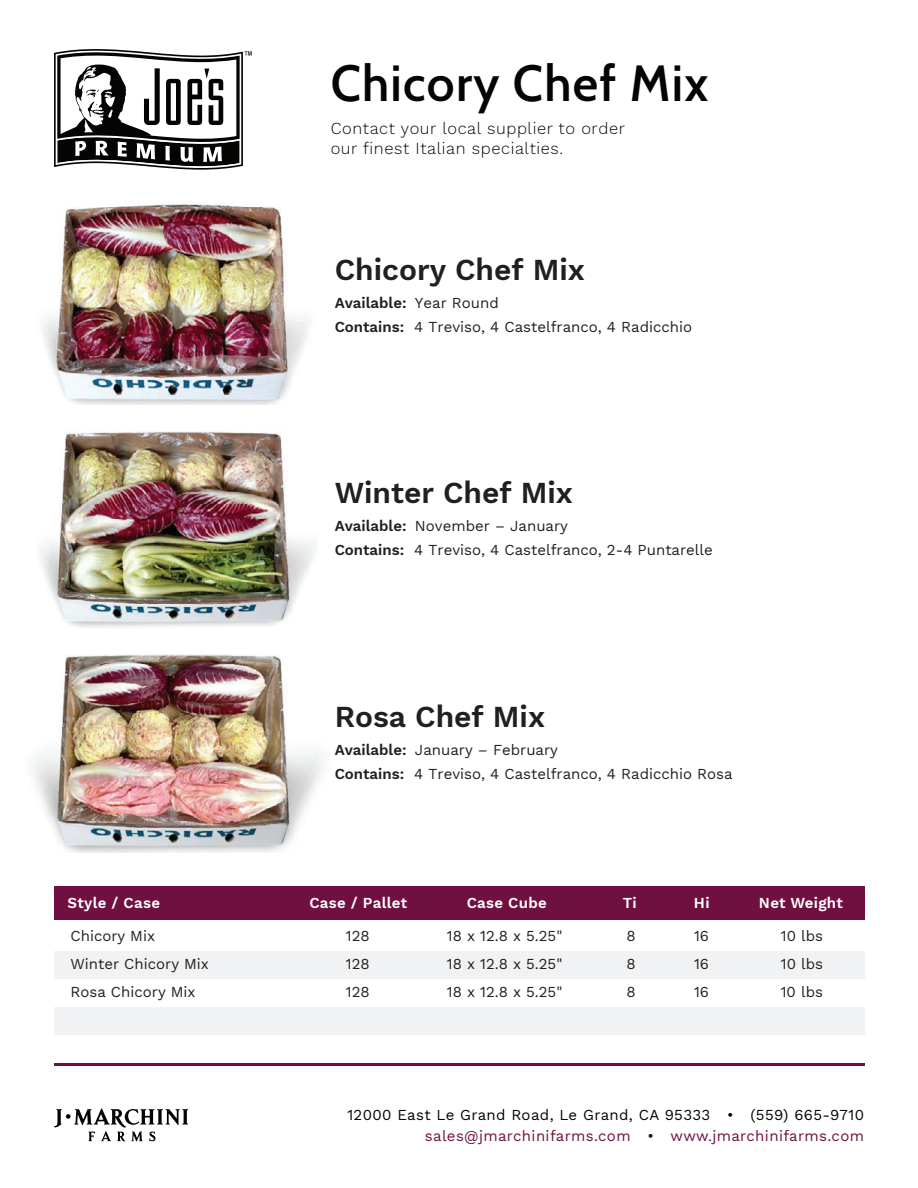
<style>
.page{position:relative;width:918px;height:1188px;background:#fff}
.page>*{position:absolute;margin:0;border:0;box-sizing:border-box;transform-origin:0 0}
.t1{font:600 49.5px "Cabin";letter-spacing:.025em;color:#040503}
.t2{font:600 30px "Work Sans";color:#231f20}
.t3{font:300 16.5px/19.8px "Work Sans";letter-spacing:.035em;color:#040503}
.t4{font:15px/24px "Work Sans";color:#231f20}
.t5{font:15px/21px "Work Sans";letter-spacing:.025em;color:#040503;text-align:right}
.t6{font:600 15px "Work Sans";letter-spacing:.02em;color:#fff}
.s1{font-weight:600}
.s2{color:#701040}
</style>
<div class="page">
<svg style="left:54px;top:1109px;width:134px;height:33px"></svg>
<svg style="left:54px;top:49px;width:198px;height:121px"></svg>
<div style="left:54px;top:886px;width:810px;height:33px;background:#701040"></div>
<div style="left:54px;top:952px;width:810px;height:27px;background:#f0f2f3"></div>
<div style="left:54px;top:1007px;width:810px;height:28px;background:#f0f2f3"></div>
<hr style="left:54px;top:1063px;width:810px;height:3px;background:#701040">
<img style="left:42px;top:204px;width:269px;height:201px">
<img style="left:39px;top:431px;width:278px;height:197px">
<img style="left:32px;top:654px;width:292px;height:198px">
<h1 class="t1" style="left:331px;top:53px;width:379px">Chicory Chef Mix</h1>
<p class="t3" style="left:331px;top:118px;width:296px">Contact your local supplier to order our finest Italian specialties.</p>
<h2 class="t2" style="left:335px;top:252px;width:252px">Chicory Chef Mix</h2>
<p class="t4" style="left:335px;top:291px;width:359px"><span class="s1">Available:</span> Year Round<br><span class="s1">Contains:</span> 4 Treviso, 4 Castelfranco, 4 Radicchio</p>
<h2 class="t2" style="left:335px;top:475px;width:240px">Winter Chef Mix</h2>
<p class="t4" style="left:335px;top:514px;width:380px"><span class="s1">Available:</span> November – January<br><span class="s1">Contains:</span> 4 Treviso, 4 Castelfranco, 2-4 Puntarelle</p>
<h2 class="t2" style="left:335px;top:699px;width:212px">Rosa Chef Mix</h2>
<p class="t4" style="left:335px;top:738px;width:399px"><span class="s1">Available:</span> January – February<br><span class="s1">Contains:</span> 4 Treviso, 4 Castelfranco, 4 Radicchio Rosa</p>
<p class="t6" style="left:68px;top:894px;width:94px">Style / Case</p>
<p class="t6" style="left:309px;top:894px;width:99px">Case / Pallet</p>
<p class="t6" style="left:467px;top:894px;width:82px">Case Cube</p>
<p class="t6" style="left:623px;top:894px;width:15px">Ti</p>
<p class="t6" style="left:694px;top:894px;width:17px">Hi</p>
<p class="t6" style="left:759px;top:894px;width:85px">Net Weight</p>
<p class="t4" style="left:71px;top:924px;width:86px">Chicory Mix</p>
<p class="t4" style="left:346px;top:924px;width:25px">128</p>
<p class="t4" style="left:447px;top:924px;width:117px">18 x 12.8 x 5.25"</p>
<p class="t4" style="left:626px;top:924px;width:11px">8</p>
<p class="t4" style="left:694px;top:924px;width:16px">16</p>
<p class="t4" style="left:781px;top:924px;width:44px">10 lbs</p>
<p class="t4" style="left:71px;top:952px;width:140px">Winter Chicory Mix</p>
<p class="t4" style="left:346px;top:952px;width:25px">128</p>
<p class="t4" style="left:447px;top:952px;width:117px">18 x 12.8 x 5.25"</p>
<p class="t4" style="left:626px;top:952px;width:11px">8</p>
<p class="t4" style="left:694px;top:952px;width:16px">16</p>
<p class="t4" style="left:781px;top:952px;width:44px">10 lbs</p>
<p class="t4" style="left:71px;top:980px;width:127px">Rosa Chicory Mix</p>
<p class="t4" style="left:346px;top:980px;width:25px">128</p>
<p class="t4" style="left:447px;top:980px;width:117px">18 x 12.8 x 5.25"</p>
<p class="t4" style="left:626px;top:980px;width:11px">8</p>
<p class="t4" style="left:694px;top:980px;width:16px">16</p>
<p class="t4" style="left:781px;top:980px;width:44px">10 lbs</p>
<p class="t5" style="left:347px;top:1105px;width:518px">12000 East Le Grand Road, Le Grand, CA 95333 • (559) 665-9710 <span class="s2">sales@jmarchinifarms.com</span> • <span class="s2">www.jmarchinifarms.com</span></p>
</div>
